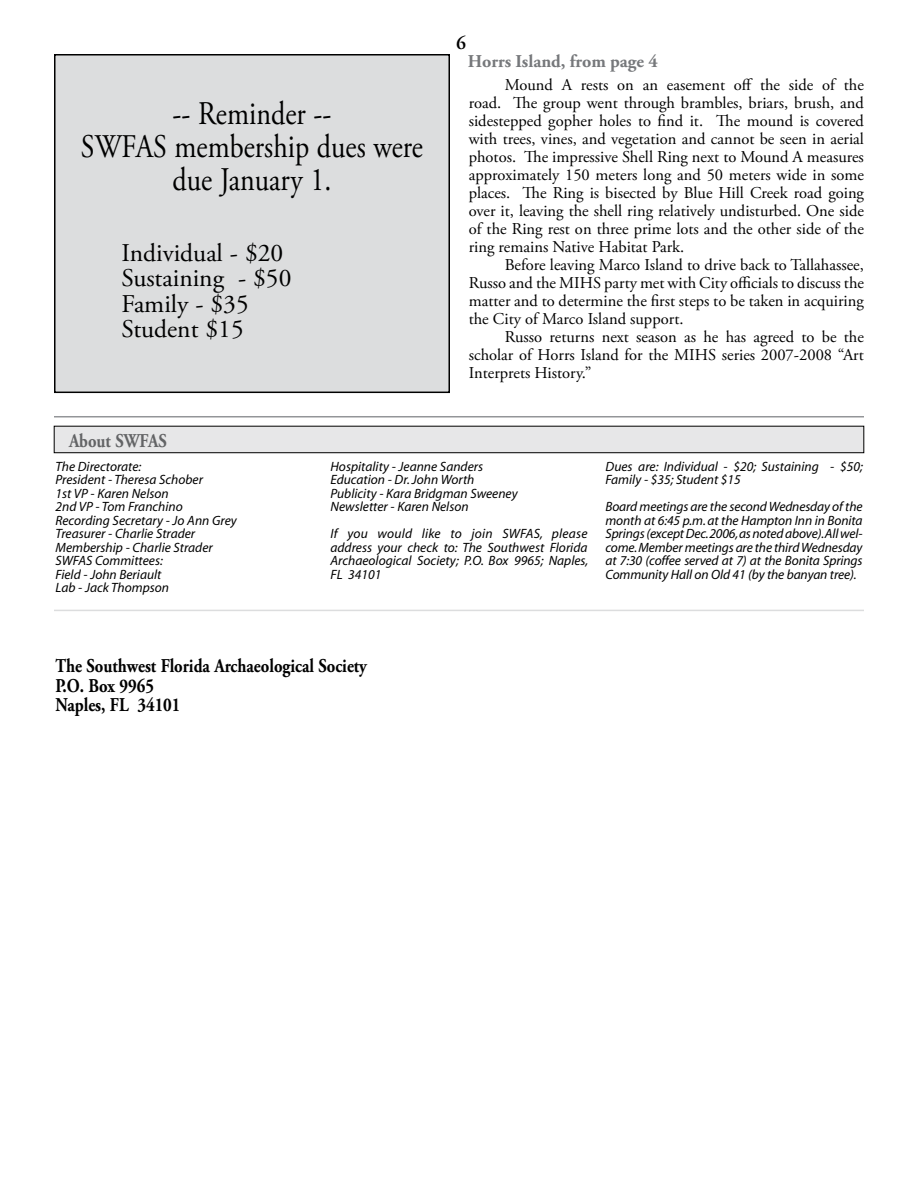
<style>
.page{position:relative;width:918px;height:1188px;background:#fff}
.page>*{position:absolute;margin:0;border:0;box-sizing:border-box;transform-origin:0 0}
.t1{font:33px/33px "Adobe Garamond Pro";color:#000;text-align:center;scale:.85 1}
.t2{font:25.5px/25.5px "Adobe Garamond Pro";color:#000}
.t3{font:700 19.5px/19.5px "Adobe Garamond Pro";color:#000;scale:.85 1}
.t4{font:700 19.5px "Adobe Garamond Pro";color:#636466;scale:.85 1}
.t5{font:600 19.5px "Adobe Garamond Pro";color:#000}
.t6{font:700 18px "Adobe Garamond Pro";color:#76787b}
.t7{font:16.5px/18px "Adobe Garamond Pro";color:#000;text-align:justify}
.t8{font:italic 13.5px/13.5px "Myriad";color:#000}
</style>
<div class="page">
<hr style="left:54px;top:610px;width:810px;height:1px;background:#dcddde">
<div style="left:54px;top:426px;width:810px;height:27px;background:#e7e7e8"></div>
<div style="left:54px;top:426px;width:810px;height:27px;border:1px solid #000"></div>
<hr style="left:54px;top:416px;width:810px;height:1px;background:#939598">
<div style="left:55px;top:55px;width:394px;height:337px;background:#dcddde"></div>
<div style="left:54px;top:54px;width:396px;height:339px;border:2px solid #000"></div>
<h1 class="t1" style="left:81px;top:99px;width:404px">-- Reminder --<br>SWFAS membership dues were due January 1.</h1>
<h2 class="t2" style="left:122px;top:241px;width:171px">Individual - $20<br>Sustaining - $50<br>Family - $35<br>Student $15</h2>
<p class="t4" style="left:69px;top:429px;width:117px">About SWFAS</p>
<p class="t5" style="left:456px;top:32px;width:11px">6</p>
<p class="t6" style="left:468px;top:51px;width:191px">Horrs Island, from page 4</p>
<p class="t7" style="left:469px;top:77px;width:397px;text-indent:36px">Mound A rests on an easement off the side of the road. The group went through brambles, briars, brush, and sidestepped gopher holes to find it. The mound is covered with trees, vines, and vegetation and cannot be seen in aerial photos. The impressive Shell Ring next to Mound A measures approximately 150 meters long and 50 meters wide in some places. The Ring is bisected by Blue Hill Creek road going over it, leaving the shell ring relatively undisturbed. One side of the Ring rest on three prime lots and the other side of the ring remains Native Habitat Park.</p>
<p class="t7" style="left:469px;top:257px;width:397px;text-indent:36px">Before leaving Marco Island to drive back to Tallahassee, Russo and the MIHS party met with City officials to discuss the matter and to determine the first steps to be taken in acquiring the City of Marco Island support.</p>
<p class="t7" style="left:469px;top:329px;width:397px;text-indent:36px">Russo returns next season as he has agreed to be the scholar of Horrs Island for the MIHS series 2007-2008 “Art Interprets History.”</p>
<p class="t8" style="left:56px;top:460px;width:183px">The Directorate:<br>President - Theresa Schober<br>1st VP - Karen Nelson<br>2nd VP - Tom Franchino<br>Recording Secretary - Jo Ann Grey<br>Treasurer - Charlie Strader<br>Membership - Charlie Strader<br>SWFAS Committees:<br>Field - John Beriault<br>Lab - Jack Thompson</p>
<p class="t8" style="left:330px;top:460px;width:189px">Hospitality - Jeanne Sanders<br>Education - Dr. John Worth<br>Publicity - Kara Bridgman Sweeney<br>Newsletter - Karen Nelson</p>
<p class="t8" style="left:330px;top:527px;width:259px;text-align:justify">If you would like to join SWFAS, please address your check to: The Southwest Florida Archaeological Society; P.O. Box 9965; Naples, FL 34101</p>
<p class="t8" style="left:605px;top:460px;width:259px">Dues are: Individual - $20; Sustaining - $50;<br>Family - $35; Student $15</p>
<p class="t8" style="left:605px;top:500px;width:259px;text-align:justify">Board meetings are the second Wednesday of the month at 6:45 p.m. at the Hampton Inn in Bonita Springs (except Dec. 2006, as noted above). All wel&shy;come. Member meetings are the third Wednesday at 7:30 (coffee served at 7) at the Bonita Springs Community Hall on Old 41 (by the banyan tree).</p>
<p class="t3" style="left:56px;top:657px;width:368px">The Southwest Florida Archaeological Society<br>P.O. Box 9965<br>Naples, FL 34101</p>
</div>
